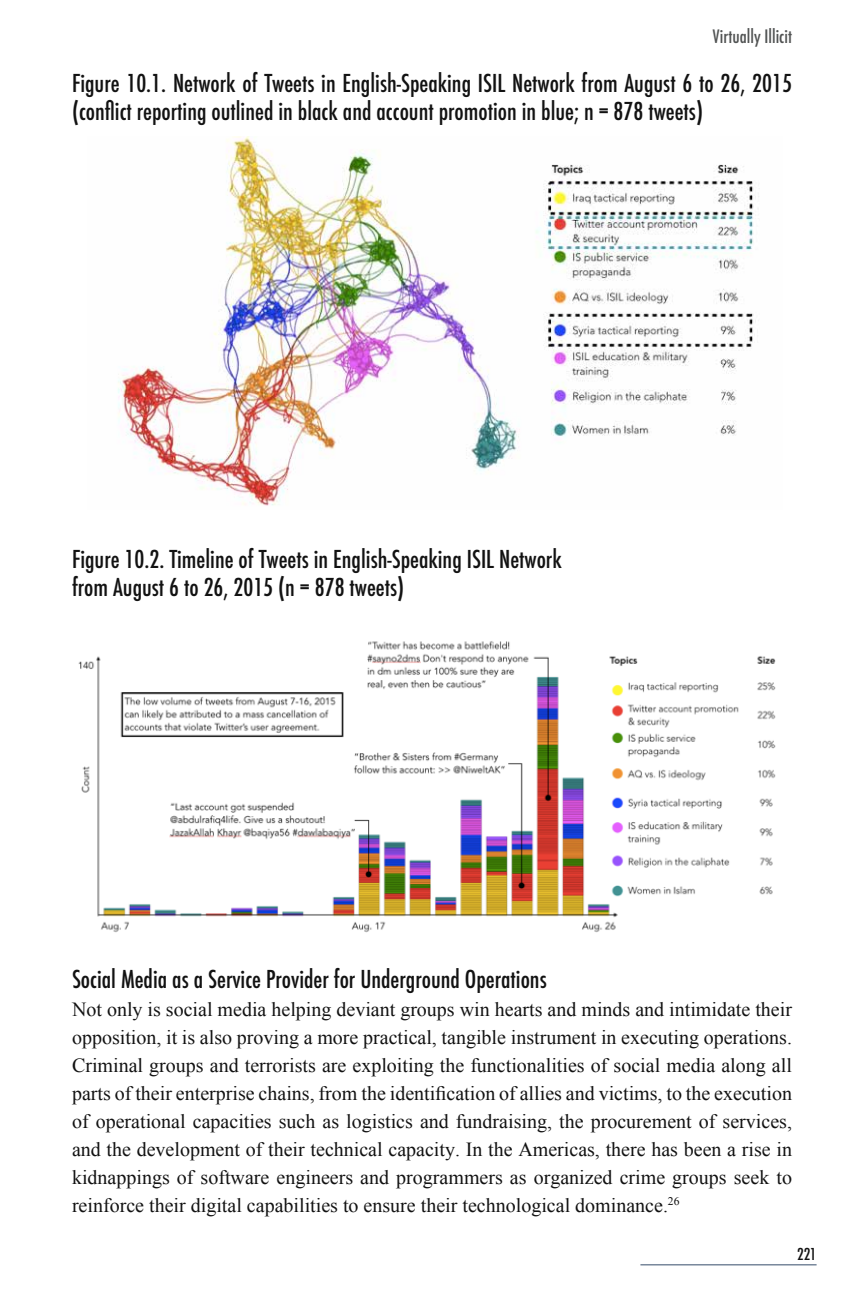
<style>
.page{position:relative;width:864px;height:1296px;background:#fff}
.page>*{position:absolute;margin:0;border:0;box-sizing:border-box;transform-origin:0 0}
.t1{font:500 condensed 24px/28px "Futura";color:#121212}
.t2{font:20px/28px "Times New Roman";color:#121212;text-align:justify}
.t3{font:500 condensed 18px "Futura";color:#515353}
.t4{font:500 condensed 16px "Futura";color:#121212}
</style>
<div class="page">
<hr style="left:640px;top:1265px;width:177px;height:1px;background:#344b6a">
<img style="left:118px;top:137px;width:641px;height:369px">
<img style="left:78px;top:641px;width:698px;height:292px">
<p class="t3" style="left:713px;top:25px;width:81px">Virtually Illicit</p>
<p class="t1" style="left:72px;top:69px;width:721px">Figure 10.1. Network of Tweets in English-Speaking ISIL Network from August 6 to 26, 2015 (conflict reporting outlined in black and account promotion in blue; n = 878 tweets)</p>
<p class="t1" style="left:72px;top:545px;width:491px">Figure 10.2. Timeline of Tweets in English-Speaking ISIL Network from August 6 to 26, 2015 (n = 878 tweets)</p>
<p class="t1" style="left:72px;top:965px;width:476px">Social Media as a Service Provider for Underground Operations</p>
<p class="t2" style="left:72px;top:995px;width:722px">Not only is social media helping deviant groups win hearts and minds and intimidate their opposition, it is also proving a more practical, tangible instrument in executing operations.<br>Criminal groups and terrorists are exploiting the functionalities of social media along all parts of their enterprise chains, from the identification of allies and victims, to the execution of operational capacities such as logistics and fundraising, the procurement of services, and the development of their technical capacity. In the Americas, there has been a rise in kidnappings of software engineers and programmers as organized crime groups seek to reinforce their digital capabilities to ensure their technological dominance.<sup>26</sup></p>
<p class="t4" style="left:797px;top:1244px;width:21px">221</p>
</div>
